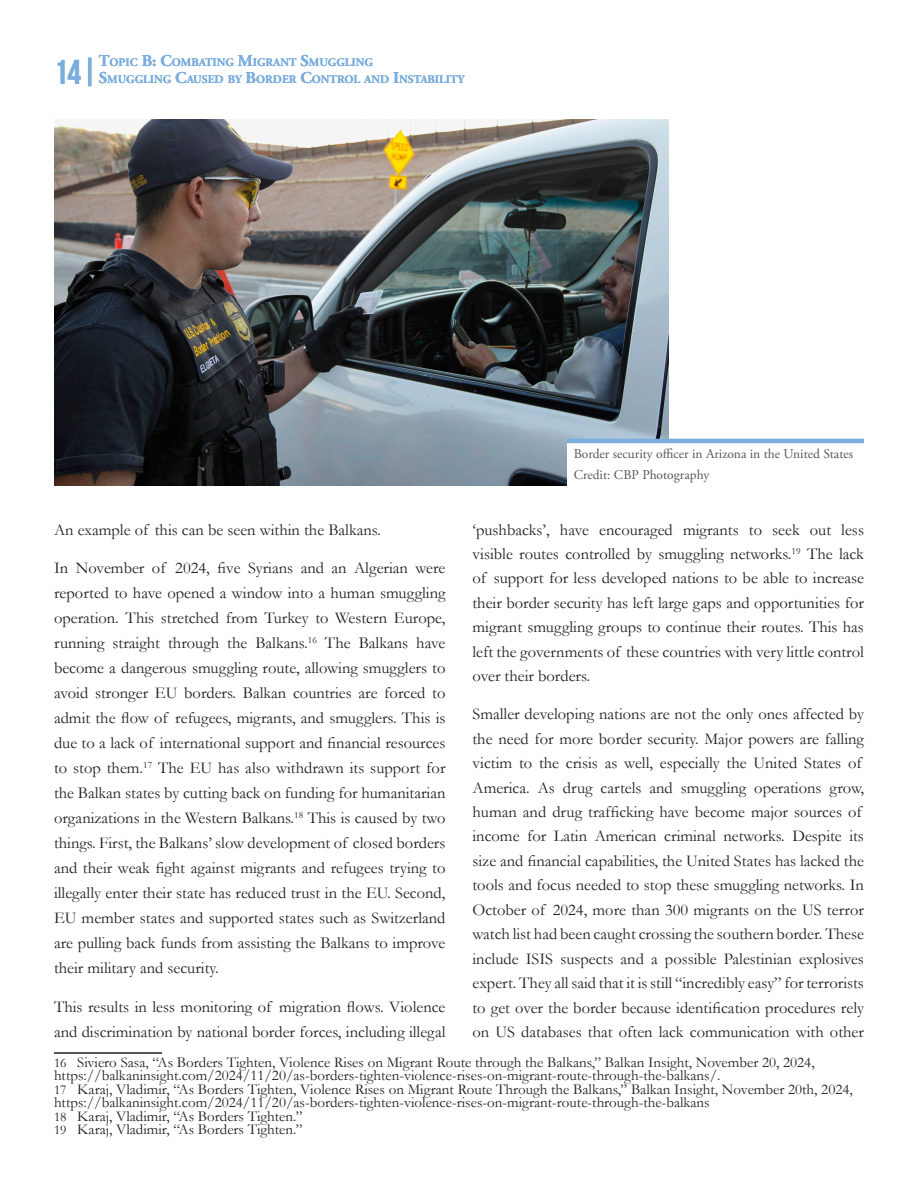
<style>
.page{position:relative;width:918px;height:1188px;background:#fff}
.page>*{position:absolute;margin:0;border:0;box-sizing:border-box;transform-origin:0 0}
.Body_Header__Letter{font:700 34.5px "Bebas Neue";color:#7baedd}
.t1{font:16.5px/24.5px "Garamond";color:#231f20;text-align:justify}
.Footnote_Style{font:15px/13.5px "Garamond";color:#231f20}
.Photo_Caption_L{font:13.5px "Adobe Garamond Pro";color:#57585a}
.Footnote_Style-2{font:13.5px "Garamond";color:#231f20}
.Body_Header_Style{font:700 11.55px "Adobe Garamond Pro";color:#7baedd}
.s1{font-size:16.5px}
.s2{font-size:13.5px}
</style>
<div class="page">
<img style="left:54px;top:120px;width:614px;height:366px">
<hr style="left:54px;top:1052px;width:108px;height:2px;background:#231f20">
<div style="left:567px;top:441px;width:297px;height:52px;background:#fff"></div>
<hr style="left:567px;top:439px;width:297px;height:4px;background:#7baedd">
<p class="Body_Header__Letter" style="left:54px;top:53px;width:46px">14|</p>
<p class="Body_Header_Style" style="left:99px;top:56px;width:276px"><span class="s1">T</span>OPIC <span class="s1">B: C</span>OMBATING <span class="s1">M</span>IGRANT <span class="s1">S</span>MUGGLING</p>
<p class="Body_Header_Style" style="left:99px;top:72px;width:367px"><span class="s1">S</span>MUGGLING <span class="s1">C</span>AUSED BY <span class="s1">B</span>ORDER <span class="s1">C</span>ONTROL AND <span class="s1">I</span>NSTABILITY</p>
<p class="Photo_Caption_L" style="left:574px;top:445px;width:281px">Border security officer in Arizona in the United States</p>
<p class="Photo_Caption_L" style="left:574px;top:467px;width:137px">Credit: CBP Photography</p>
<p class="t1" style="left:54px;top:517px;width:328px">An example of this can be seen within the Balkans.</p>
<p class="t1" style="left:54px;top:555px;width:393px;line-height:25px">In November of 2024, five Syrians and an Algerian were reported to have opened a window into a human smuggling operation. This stretched from Turkey to Western Europe, running straight through the Balkans.<sup>16</sup> The Balkans have become a dangerous smuggling route, allowing smugglers to avoid stronger EU borders. Balkan countries are forced to admit the flow of refugees, migrants, and smugglers. This is due to a lack of international support and financial resources to stop them.<sup>17</sup> The EU has also withdrawn its support for the Balkan states by cutting back on funding for humanitarian organizations in the Western Balkans.<sup>18</sup> This is caused by two things. First, the Balkans’ slow development of closed borders and their weak fight against migrants and refugees trying to illegally enter their state has reduced trust in the EU. Second, EU member states and supported states such as Switzerland are pulling back funds from assisting the Balkans to improve their military and security.</p>
<p class="t1" style="left:54px;top:994px;width:393px;line-height:25px">This results in less monitoring of migration flows. Violence and discrimination by national border forces, including illegal</p>
<p class="Footnote_Style" style="left:54px;top:1055px;width:762px"><span class="s2">16</span> Siviero Sasa, “As Borders Tighten, Violence Rises on Migrant Route through the Balkans,” Balkan Insight, November 20, 2024, https://balkaninsight.com/2024/11/20/as-borders-tighten-violence-rises-on-migrant-route-through-the-balkans/.</p>
<p class="Footnote_Style" style="left:54px;top:1082px;width:800px"><span class="s2">17</span> Karaj, Vladimir, “As Borders Tighten, Violence Rises on Migrant Route Through the Balkans,” Balkan Insight, November 20th, 2024, https://balkaninsight.com/2024/11/20/as-borders-tighten-violence-rises-on-migrant-route-through-the-balkans</p>
<p class="Footnote_Style" style="left:54px;top:1109px;width:250px"><span class="s2">18</span> Karaj, Vladimir, “As Borders Tighten.”</p>
<p class="Footnote_Style-2" style="left:54px;top:1121px;width:14px">19</p>
<p class="t1" style="left:472px;top:517px;width:393px">‘pushbacks’, have encouraged migrants to seek out less visible routes controlled by smuggling networks.<sup>19</sup> The lack of support for less developed nations to be able to increase their border security has left large gaps and opportunities for migrant smuggling groups to continue their routes. This has left the governments of these countries with very little control over their borders.</p>
<p class="t1" style="left:472px;top:701px;width:393px;text-align:left">Smaller developing nations are not the only ones affected by the need for more border security. Major powers are falling victim to the crisis as well, especially the United States of America. As drug cartels and smuggling operations grow, human and drug trafficking have become major sources of income for Latin American criminal networks. Despite its size and financial capabilities, the United States has lacked the tools and focus needed to stop these smuggling networks. In October of 2024, more than 300 migrants on the US terror watch list had been caught crossing the southern border. These include ISIS suspects and a possible Palestinian explosives expert. They all said that it is still “incredibly easy” for terrorists to get over the border because identification procedures rely on US databases that often lack communication with other</p>
</div>
